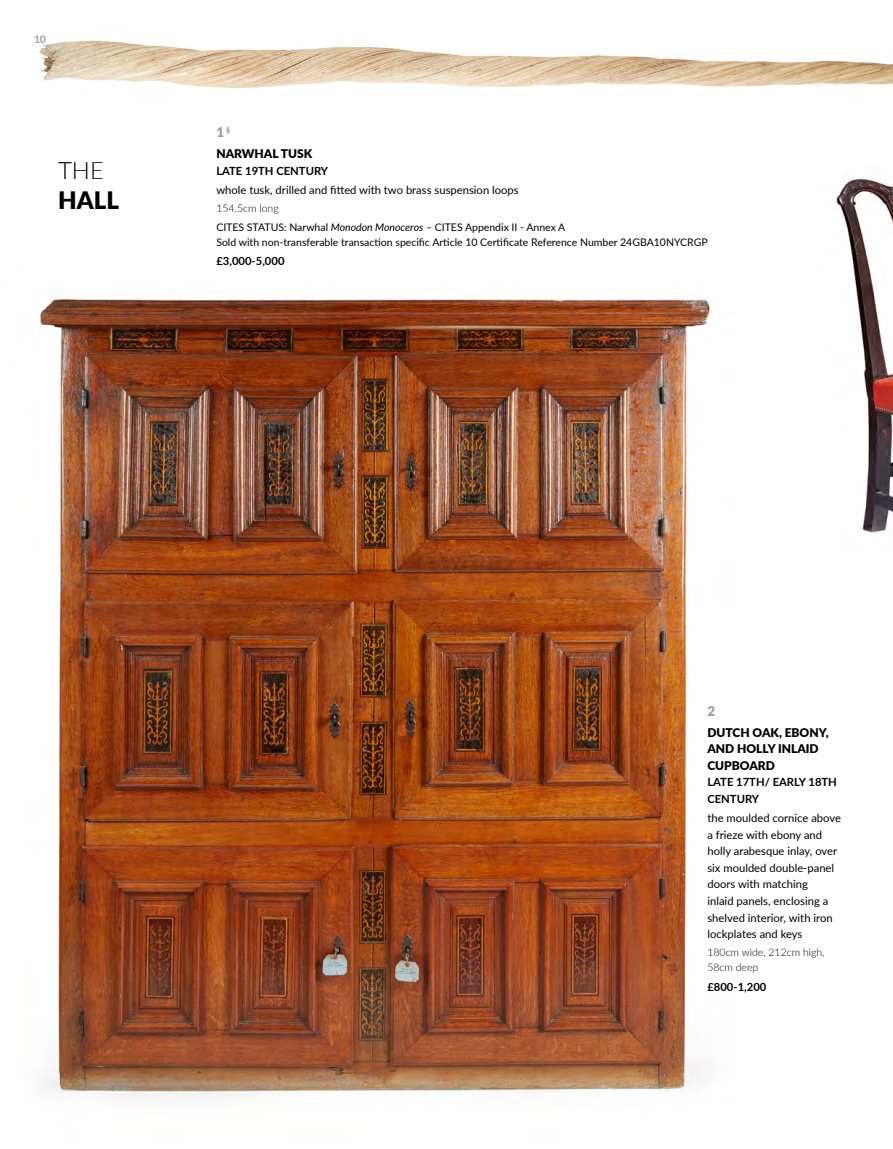
<style>
.page{position:relative;width:893px;height:1149px;background:#fff}
.page>*{position:absolute;margin:0;border:0;box-sizing:border-box;transform-origin:0 0}
.t1{font:900 24px/30px "Lato";color:#000}
._1_Lot_Number{font:900 13.5px "Lato";color:#9d9d9c}
._2_Designer_movement{font:900 12px/16.5px "Lato";color:#000}
._4_Sub_description{font:11.25px/16.5px "Lato";color:#000}
._3_Description{font:700 11.25px/16.5px "Lato";color:#000}
._8_Estimate{font:700 11.25px "Lato";color:#000}
._6_Provenance{font:10.5px "Lato";color:#000}
._5_Dimensions{font:300 10.5px/15px "Lato";color:#000}
.t2{font:700 10.5px "Lato";color:#9d9d9c}
.s1{font-weight:300}
.s2{font-style:italic}
</style>
<div class="page">
<img style="left:860px;top:322px;width:33px;height:211px">
<img style="left:40px;top:322px;width:667px;height:776px">
<img style="left:39px;top:40px;width:854px;height:282px">
<p class="t2" style="left:34px;top:31px;width:14px">10</p>
<p class="t1" style="left:58px;top:154px;width:62px"><span class="s1">THE<br></span>HALL</p>
<p class="_1_Lot_Number" style="left:216px;top:122px;width:15px">1 <sup>§</sup></p>
<p class="_2_Designer_movement" style="left:216px;top:145px;width:97px">NARWHAL TUSK</p>
<p class="_3_Description" style="left:216px;top:162px;width:113px">LATE 19TH CENTURY</p>
<p class="_4_Sub_description" style="left:216px;top:181px;width:304px">whole tusk, drilled and fitted with two brass suspension loops</p>
<p class="_5_Dimensions" style="left:216px;top:200px;width:64px">154.5cm long</p>
<p class="_6_Provenance" style="left:216px;top:220px;width:350px">CITES STATUS: Narwhal <span class="s2">Monodon Monoceros</span> – CITES Appendix II - Annex A</p>
<p class="_6_Provenance" style="left:216px;top:234px;width:493px">Sold with non-transferable transaction specific Article 10 Certificate Reference Number 24GBA10NYCRGP</p>
<p class="_8_Estimate" style="left:216px;top:253px;width:70px">£3,000-5,000</p>
<p class="_1_Lot_Number" style="left:707px;top:700px;width:9px">2</p>
<p class="_2_Designer_movement" style="left:707px;top:723px;width:123px">DUTCH OAK, EBONY,<br>AND HOLLY INLAID<br>CUPBOARD</p>
<p class="_3_Description" style="left:707px;top:773px;width:131px">LATE 17TH/ EARLY 18TH<br>CENTURY</p>
<p class="_4_Sub_description" style="left:707px;top:809px;width:135px">the moulded cornice above a frieze with ebony and holly arabesque inlay, over six moulded double-panel doors with matching<br>inlaid panels, enclosing a shelved interior, with iron lockplates and keys</p>
<p class="_5_Dimensions" style="left:707px;top:944px;width:119px">180cm wide, 212cm high,<br>58cm deep</p>
<p class="_8_Estimate" style="left:707px;top:977px;width:61px">£800-1,200</p>
</div>
